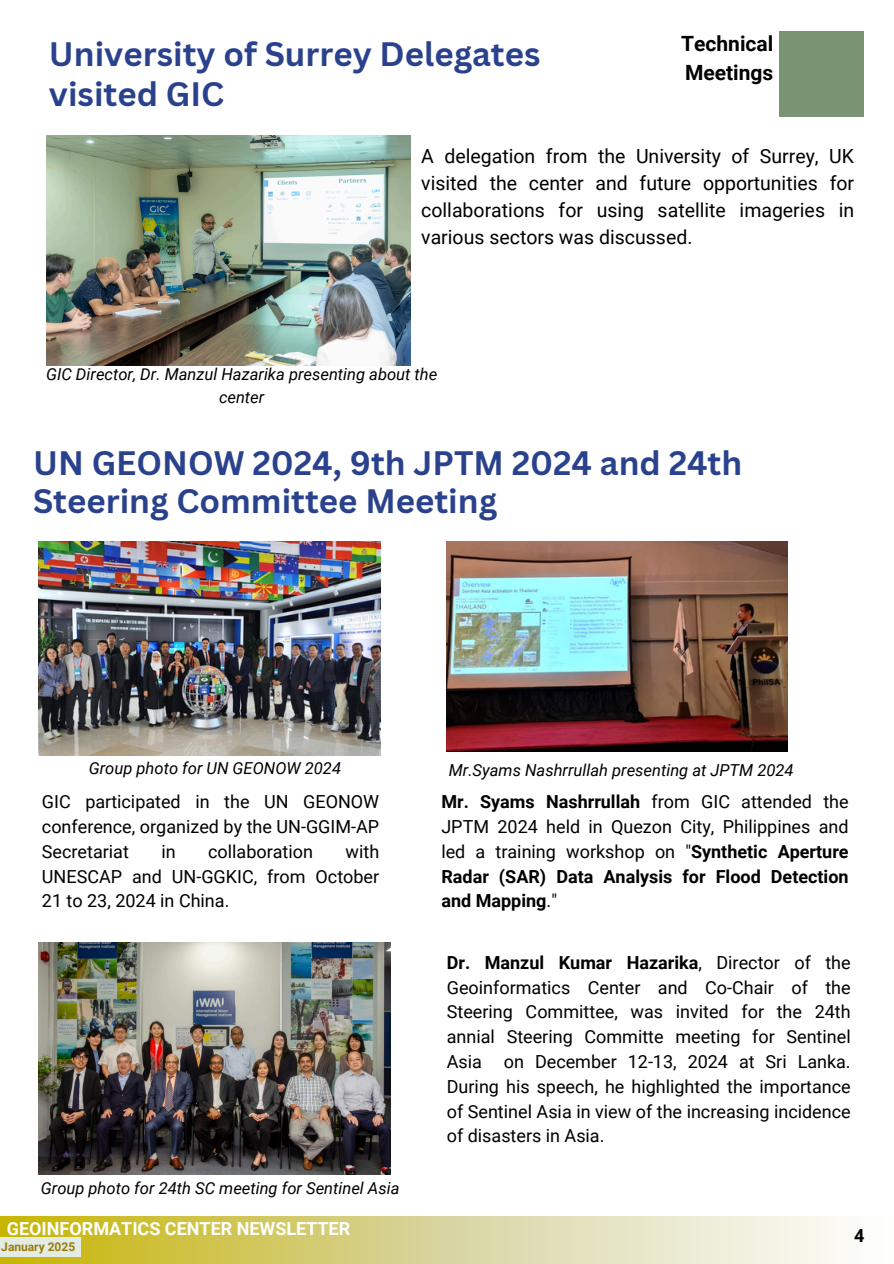
<style>
.page{position:relative;width:894px;height:1264px;background:#fff}
.page>*{position:absolute;margin:0;border:0;box-sizing:border-box;transform-origin:0 0}
.t1{font:700 33px/39.3px "Canva Sans";color:#2a428d}
.t2{font:700 21px/29.2px "Roboto";color:#000}
.t3{font:19.5px/27px "Roboto";color:#000;text-align:justify}
.t4{font:18px/24.8px "Roboto";color:#000;text-align:justify}
.t5{font:700 18px/24.8px "Roboto";color:#000;text-align:justify}
.t6{font:700 18px "Roboto";color:#fff}
.t7{font:italic 16.5px/22.5px "Roboto";color:#000;text-align:center}
.t8{font:700 12px "Roboto";color:#967c0c}
.s1{font-weight:400}
.s2{font-weight:700}
</style>
<div class="page">
<svg style="left:0;top:1216px;width:849px;height:47px;background:#dcd690"></svg>
<div style="left:779px;top:31px;width:84px;height:86px;background:#7a9373"></div>
<img style="left:46px;top:136px;width:364px;height:229px">
<img style="left:38px;top:541px;width:343px;height:214px">
<div style="left:0;top:1236px;width:80px;height:20px;background:#e3ebe3"></div>
<img style="left:446px;top:541px;width:340px;height:210px">
<img style="left:38px;top:942px;width:352px;height:232px">
<p class="t1" style="left:49px;top:34px;width:493px">University of Surrey Delegates visited GIC</p>
<h1 class="t2" style="left:681px;top:29px;width:94px">Technical<br>Meetings</h1>
<h5 class="t3" style="left:421px;top:143px;width:434px">A delegation from the University of Surrey, UK visited the center and future opportunities for collaborations for using satellite imageries in various sectors was discussed.</h5>
<h5 class="t7" style="left:46px;top:363px;width:392px">GIC Director, Dr. Manzul Hazarika presenting about the center</h5>
<p class="t1" style="left:33px;top:443px;width:710px;line-height:38.2px">UN GEONOW 2024, 9th JPTM 2024 and 24th<br>Steering Committee Meeting</p>
<h5 class="t7" style="left:89px;top:757px;width:254px">Group photo for UN GEONOW 2024</h5>
<p class="t7" style="left:448px;top:759px;width:346px">Mr.Syams Nashrrullah presenting at JPTM 2024</p>
<h5 class="t5" style="left:441px;top:789px;width:408px">Mr. Syams Nashrrullah <span class="s1">from GIC attended the JPTM 2024 held in Quezon City, Philippines and led a training workshop on "</span>Synthetic Aperture Radar (SAR) Data Analysis for Flood Detection and Mapping<span class="s1">."</span></h5>
<p class="t4" style="left:42px;top:789px;width:339px">GIC participated in the UN GEONOW conference, organized by the UN-GGIM-AP Secretariat</p>
<p class="t4" style="left:42px;top:839px;width:339px;text-indent:303px">with UNESCAP and UN-GGKIC, from October 21 to 23, 2024 in China.</p>
<p class="t4" style="left:161px;top:839px;width:16px">in</p>
<p class="t4" style="left:208px;top:839px;width:106px">collaboration</p>
<h4 class="t7" style="left:41px;top:1176px;width:360px">Group photo for 24th SC meeting for Sentinel Asia</h4>
<p class="t6" style="left:7px;top:1217px;width:345px">GEOINFORMATICS CENTER NEWSLETTER</p>
<h3 class="t8" style="left:1px;top:1239px;width:75px">January 2025</h3>
<p class="t4" style="left:446px;top:950px;width:405px"><span class="s2">Dr. Manzul Kumar Hazarika</span>, Director of the Geoinformatics Center and Co-Chair of the Steering Committee, was invited for the 24th annial Steering Committe meeting for Sentinel Asia on December 12-13, 2024 at Sri Lanka.<br>During his speech, he highlighted the importance of Sentinel Asia in view of the increasing incidence of disasters in Asia.</p>
<h5 class="t5" style="left:853px;top:1222px;width:12px">4</h5>
</div>
